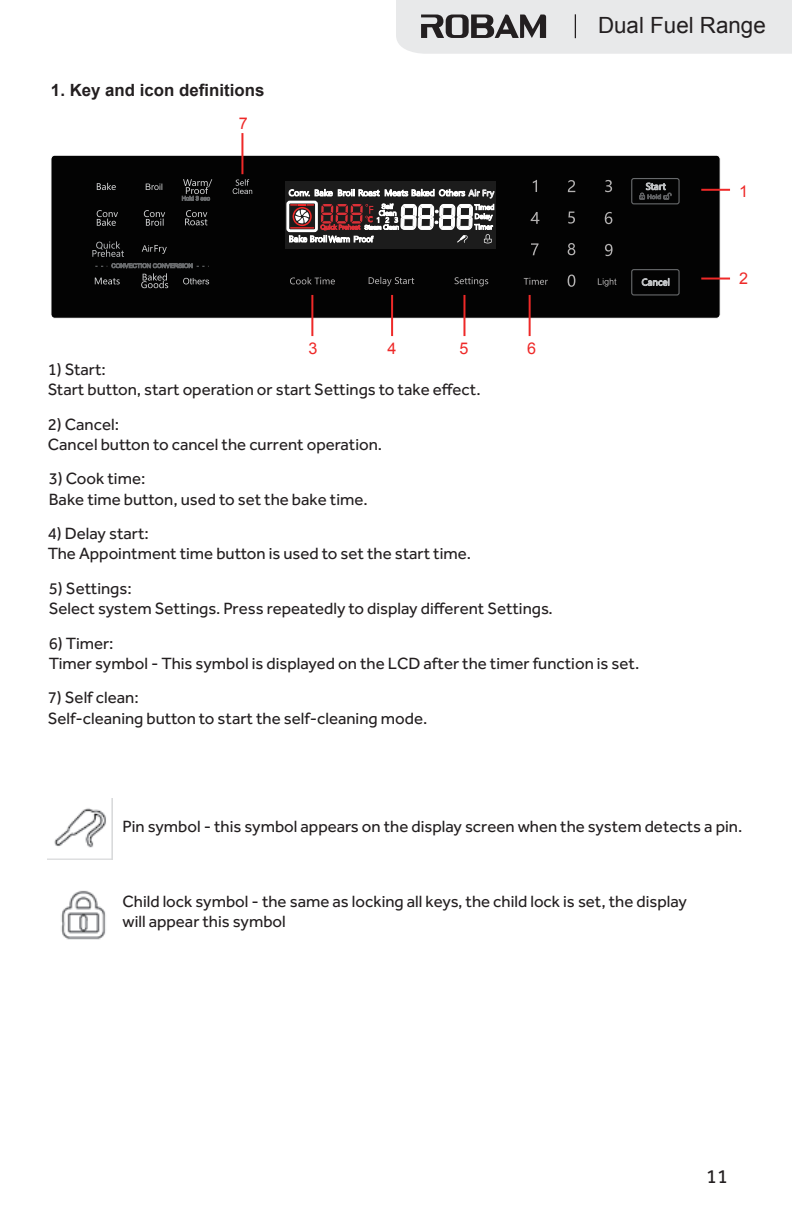
<style>
.page{position:relative;width:792px;height:1224px;background:#fff}
.page>*{position:absolute;margin:0;border:0;box-sizing:border-box;transform-origin:0 0}
.t1{font:22.4px "Arial";color:#231f20}
.t2{font:20px "Effra";color:#231f20}
.t3{font:16.8px/20.2px "Effra";color:#231f20}
.t4{font:700 16.8px "Arial";color:#231f20}
.t5{font:16.2px "Arial";color:#ee2928}
</style>
<div class="page">
<svg style="left:396px;top:0;width:396px;height:54px;background:#d8d9da"></svg>
<img style="left:61px;top:890px;width:45px;height:50px">
<img style="left:48px;top:799px;width:64px;height:60px">
<div style="left:51px;top:155px;width:670px;height:164px;background:#030303"></div>
<svg style="left:639px;top:182px;width:33px;height:18px"></svg>
<svg style="left:533px;top:180px;width:4px;height:12px"></svg>
<svg style="left:568px;top:180px;width:7px;height:12px"></svg>
<svg style="left:605px;top:180px;width:7px;height:12px"></svg>
<svg style="left:531px;top:212px;width:8px;height:12px"></svg>
<svg style="left:568px;top:212px;width:7px;height:12px"></svg>
<svg style="left:605px;top:212px;width:7px;height:12px"></svg>
<svg style="left:531px;top:243px;width:8px;height:12px"></svg>
<svg style="left:568px;top:243px;width:7px;height:12px"></svg>
<svg style="left:568px;top:275px;width:7px;height:12px"></svg>
<svg style="left:605px;top:244px;width:8px;height:12px"></svg>
<svg style="left:524px;top:278px;width:24px;height:7px"></svg>
<svg style="left:598px;top:278px;width:18px;height:9px"></svg>
<svg style="left:290px;top:277px;width:45px;height:7px"></svg>
<svg style="left:369px;top:277px;width:45px;height:9px"></svg>
<svg style="left:455px;top:277px;width:33px;height:9px"></svg>
<svg style="left:97px;top:183px;width:19px;height:7px"></svg>
<svg style="left:146px;top:184px;width:16px;height:6px"></svg>
<svg style="left:642px;top:278px;width:28px;height:8px"></svg>
<svg style="left:97px;top:210px;width:21px;height:16px"></svg>
<svg style="left:144px;top:210px;width:21px;height:16px"></svg>
<svg style="left:185px;top:210px;width:22px;height:15px"></svg>
<svg style="left:92px;top:241px;width:32px;height:16px"></svg>
<svg style="left:142px;top:245px;width:25px;height:9px"></svg>
<div style="left:631px;top:269px;width:49px;height:27px;border:1px solid #67696b;border-radius:2px"></div>
<div style="left:631px;top:178px;width:49px;height:26px;border:1px solid #67696b;border-radius:2px"></div>
<div style="left:286px;top:201px;width:32px;height:31px;border:3px solid #fff;border-radius:2px"></div>
<svg style="left:288px;top:175px;width:207px;height:86px;background:#494242"></svg>
<svg style="left:233px;top:179px;width:19px;height:15px"></svg>
<svg style="left:95px;top:263px;width:114px;height:25px;background:#202020"></svg>
<svg style="left:182px;top:179px;width:30px;height:22px"></svg>
<hr style="left:241px;top:133px;width:2px;height:41px;background:#ee2928">
<hr style="left:311px;top:295px;width:2px;height:41px;background:#ee2928">
<hr style="left:391px;top:295px;width:2px;height:41px;background:#ee2928">
<hr style="left:463px;top:295px;width:2px;height:41px;background:#ee2928">
<hr style="left:529px;top:295px;width:2px;height:41px;background:#ee2928">
<hr style="left:701px;top:189px;width:29px;height:2px;background:#ee2928">
<hr style="left:701px;top:278px;width:29px;height:2px;background:#ee2928">
<p class="t4" style="left:51px;top:78px;width:215px">1. Key and icon definitions</p>
<p class="t5" style="left:239px;top:112px;width:10px">7</p>
<p class="t5" style="left:309px;top:337px;width:10px">3</p>
<p class="t5" style="left:388px;top:337px;width:10px">4</p>
<p class="t5" style="left:459px;top:337px;width:10px">5</p>
<p class="t5" style="left:527px;top:337px;width:10px">6</p>
<p class="t3" style="left:48px;top:359px;width:434px">1) Start:<br>Start button, start operation or start Settings to take effect.</p>
<p class="t3" style="left:48px;top:414px;width:336px">2) Cancel:<br>Cancel button to cancel the current operation.</p>
<p class="t3" style="left:49px;top:469px;width:321px">3) Cook time:<br>Bake time button, used to set the bake time.</p>
<p class="t3" style="left:48px;top:523px;width:425px">4) Delay start:<br>The Appointment time button is used to set the start time.</p>
<p class="t3" style="left:49px;top:578px;width:506px">5) Settings:<br>Select system Settings. Press repeatedly to display different Settings.</p>
<h1 class="t1" style="left:598px;top:10px;width:169px">Dual Fuel Range</h1>
<p class="t5" style="left:739px;top:180px;width:10px">1</p>
<p class="t5" style="left:739px;top:267px;width:10px">2</p>
<p class="t3" style="left:49px;top:633px;width:592px">6) Timer:<br>Timer symbol - This symbol is displayed on the LCD after the timer function is set.</p>
<p class="t3" style="left:48px;top:688px;width:381px">7) Self clean:<br>Self-cleaning button to start the self-cleaning mode.</p>
<p class="t3" style="left:123px;top:816px;width:621px">Pin symbol - this symbol appears on the display screen when the system detects a pin.</p>
<p class="t3" style="left:123px;top:891px;width:566px">Child lock symbol - the same as locking all keys, the child lock is set, the display will appear this symbol</p>
<p class="t2" style="left:706px;top:1164px;width:23px">11</p>
</div>
